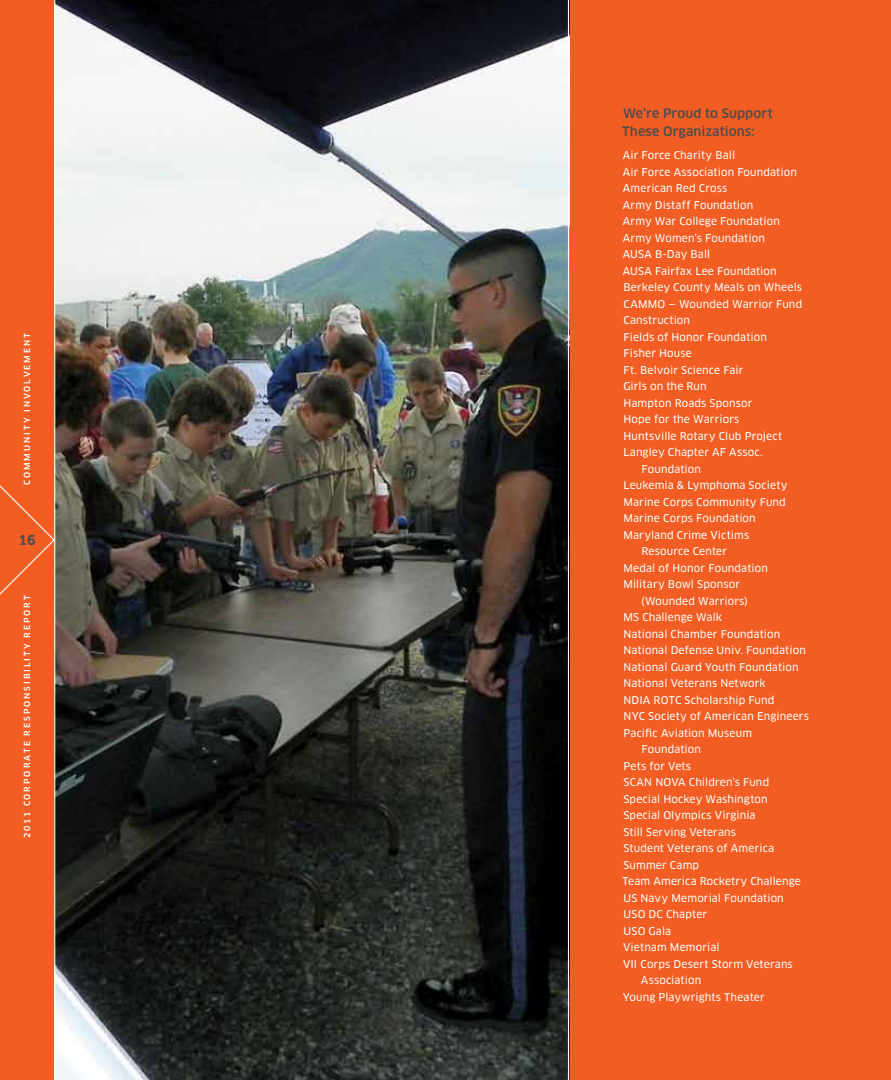
<style>
.page{position:relative;width:891px;height:1080px;background:#f15d22}
.page>*{position:absolute;margin:0;border:0;box-sizing:border-box;transform-origin:0 0}
.t1{font:700 13.5px "Clan Pro";color:#4d4d4f}
.t2{font:500 12.75px/18px "Clan Pro";letter-spacing:.01em;color:#4d4d4f}
.t3{font:10.5px "Clan Pro News";letter-spacing:.015em;color:#fff}
.t4{font:500 8.25px "Clan Pro";letter-spacing:.235em;color:#fff}
</style>
<div class="page">
<img style="left:55px;top:0;width:513px;height:1080px">
<svg style="left:0;top:467px;width:56px;height:146px"></svg>
<hr style="left:568px;top:0;width:1px;height:1080px;background:#fff">
<hr style="left:54px;top:0;width:1px;height:1080px;background:#fff">
<p class="t4" style="left:22px;top:485px;width:153px;rotate:-90deg">communi ty i nvolvement</p>
<p class="t1" style="left:18px;top:532px;width:19px">16</p>
<p class="t4" style="left:22px;top:838px;width:244px;rotate:-90deg">2011 corp orate r esp onsibili ty r ep or t</p>
<p class="t2" style="left:622px;top:104px;width:152px">We’re Proud to Support<br>These Organizations:</p>
<p class="t3" style="left:623px;top:149px;width:114px">Air Force Charity Ball</p>
<p class="t3" style="left:623px;top:166px;width:176px">Air Force Association Foundation</p>
<p class="t3" style="left:623px;top:182px;width:106px">American Red Cross</p>
<p class="t3" style="left:623px;top:199px;width:132px">Army Distaff Foundation</p>
<p class="t3" style="left:623px;top:215px;width:159px">Army War College Foundation</p>
<p class="t3" style="left:623px;top:232px;width:144px">Army Women’s Foundation</p>
<p class="t3" style="left:623px;top:248px;width:89px">AUSA B-Day Ball</p>
<p class="t3" style="left:623px;top:265px;width:155px">AUSA Fairfax Lee Foundation</p>
<p class="t3" style="left:624px;top:281px;width:180px">Berkeley County Meals on Wheels</p>
<p class="t3" style="left:623px;top:298px;width:180px">CAMMO — Wounded Warrior Fund</p>
<p class="t3" style="left:623px;top:314px;width:68px">Canstruction</p>
<p class="t3" style="left:624px;top:331px;width:145px">Fields of Honor Foundation</p>
<p class="t3" style="left:624px;top:347px;width:70px">Fisher House</p>
<p class="t3" style="left:624px;top:364px;width:121px">Ft. Belvoir Science Fair</p>
<p class="t3" style="left:623px;top:380px;width:85px">Girls on the Run</p>
<p class="t3" style="left:624px;top:397px;width:131px">Hampton Roads Sponsor</p>
<p class="t3" style="left:624px;top:413px;width:117px">Hope for the Warriors</p>
<p class="t3" style="left:624px;top:430px;width:160px">Huntsville Rotary Club Project</p>
<p class="t3" style="left:624px;top:446px;width:141px">Langley Chapter AF Assoc.</p>
<p class="t3" style="left:642px;top:463px;width:61px">Foundation</p>
<p class="t3" style="left:624px;top:479px;width:166px">Leukemia &amp; Lymphoma Society</p>
<p class="t3" style="left:624px;top:496px;width:164px">Marine Corps Community Fund</p>
<p class="t3" style="left:624px;top:512px;width:134px">Marine Corps Foundation</p>
<p class="t3" style="left:624px;top:529px;width:127px">Maryland Crime Victims</p>
<p class="t3" style="left:642px;top:545px;width:87px">Resource Center</p>
<p class="t3" style="left:624px;top:562px;width:146px">Medal of Honor Foundation</p>
<p class="t3" style="left:624px;top:578px;width:118px">Military Bowl Sponsor</p>
<p class="t3" style="left:641px;top:595px;width:108px">(Wounded Warriors)</p>
<p class="t3" style="left:624px;top:611px;width:100px">MS Challenge Walk</p>
<p class="t3" style="left:624px;top:628px;width:158px">National Chamber Foundation</p>
<p class="t3" style="left:624px;top:644px;width:184px">National Defense Univ. Foundation</p>
<p class="t3" style="left:624px;top:661px;width:177px">National Guard Youth Foundation</p>
<p class="t3" style="left:624px;top:677px;width:144px">National Veterans Network</p>
<p class="t3" style="left:624px;top:694px;width:153px">NDIA ROTC Scholarship Fund</p>
<p class="t3" style="left:624px;top:710px;width:187px">NYC Society of American Engineers</p>
<p class="t3" style="left:624px;top:727px;width:130px">Pacific Aviation Museum</p>
<p class="t3" style="left:642px;top:743px;width:61px">Foundation</p>
<p class="t3" style="left:624px;top:760px;width:69px">Pets for Vets</p>
<p class="t3" style="left:623px;top:776px;width:147px">SCAN NOVA Children’s Fund</p>
<p class="t3" style="left:623px;top:793px;width:146px">Special Hockey Washington</p>
<p class="t3" style="left:623px;top:809px;width:134px">Special Olympics Virginia</p>
<p class="t3" style="left:623px;top:826px;width:114px">Still Serving Veterans</p>
<p class="t3" style="left:623px;top:842px;width:152px">Student Veterans of America</p>
<p class="t3" style="left:623px;top:859px;width:77px">Summer Camp</p>
<p class="t3" style="left:623px;top:875px;width:180px">Team America Rocketry Challenge</p>
<p class="t3" style="left:624px;top:892px;width:162px">US Navy Memorial Foundation</p>
<p class="t3" style="left:624px;top:908px;width:85px">USO DC Chapter</p>
<p class="t3" style="left:624px;top:925px;width:49px">USO Gala</p>
<p class="t3" style="left:623px;top:941px;width:98px">Vietnam Memorial</p>
<p class="t3" style="left:623px;top:958px;width:171px">VII Corps Desert Storm Veterans</p>
<p class="t3" style="left:641px;top:974px;width:62px">Association</p>
<p class="t3" style="left:623px;top:991px;width:144px">Young Playwrights Theater</p>
</div>
